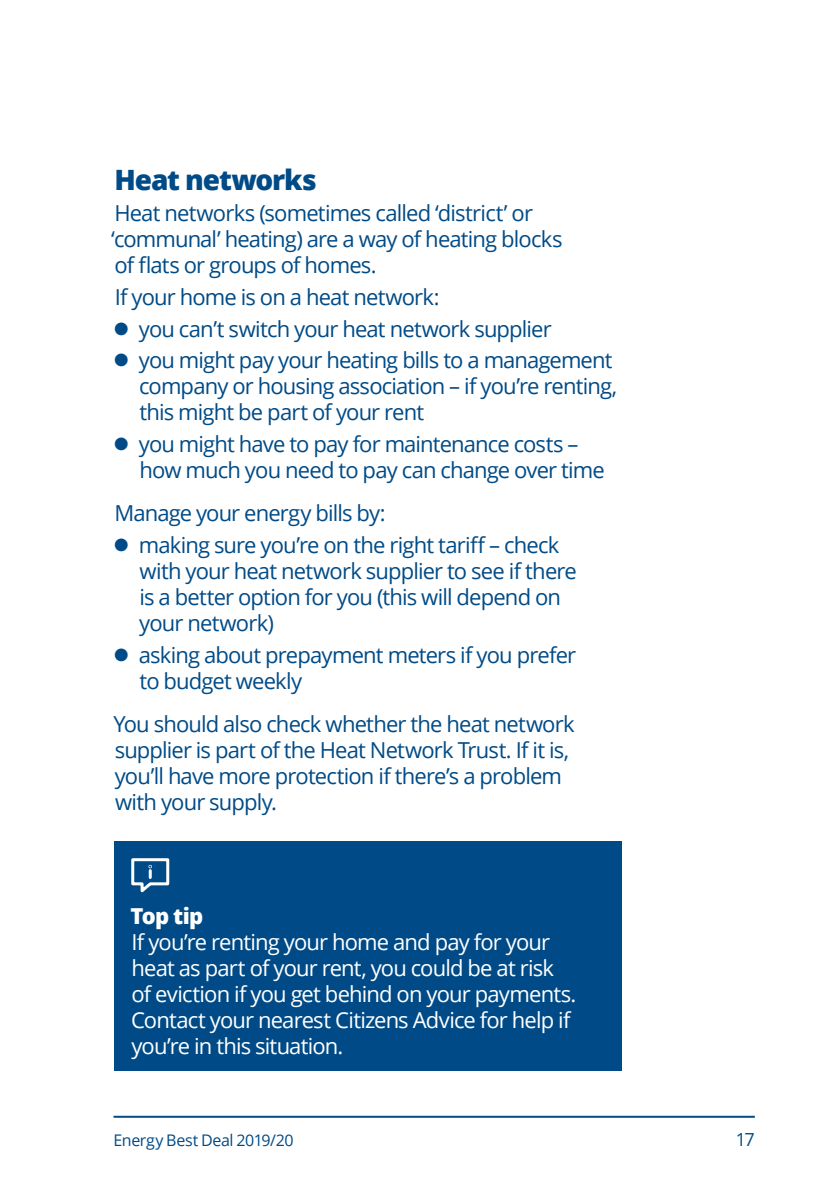
<style>
.page{position:relative;width:840px;height:1191px;background:#fff}
.page>*{position:absolute;margin:0;border:0;box-sizing:border-box;transform-origin:0 0}
.t1{font:800 28px "Open Sans";letter-spacing:-.04em;color:#004b87}
.t2{font:22px/26px "Open Sans";letter-spacing:-.04em;color:#004b87}
.t3{font:22px/26px "Open Sans";letter-spacing:-.04em;color:#fff}
.t4{font:800 22px "Open Sans";letter-spacing:-.035em;color:#fff}
.t5{font:18px "Open Sans";color:#004b87}
.t6{font:16px "Open Sans";letter-spacing:-.025em;color:#004b87}
</style>
<div class="page">
<div style="left:114px;top:841px;width:507px;height:230px;background:#004b87"></div>
<svg style="left:131px;top:858px;width:39px;height:35px"></svg>
<hr style="left:113px;top:1115px;width:641px;height:2px;background:#004b87">
<p class="t1" style="left:114px;top:158px;width:204px">Heat networks</p>
<p class="t2" style="left:111px;top:200px;width:452px">Heat networks (sometimes called ‘district’ or ‘communal’ heating) are a way of heating blocks of flats or groups of homes.</p>
<p class="t2" style="left:115px;top:283px;width:326px">If your home is on a heat network:</p>
<p class="t2" style="left:113px;top:315px;width:440px">● you can’t switch your heat network supplier</p>
<p class="t2" style="left:139px;top:347px;width:479px;text-indent:-26px">● you might pay your heating bills to a management company or housing association – if you’re renting, this might be part of your rent</p>
<p class="t2" style="left:139px;top:430px;width:466px;text-indent:-26px">● you might have to pay for maintenance costs – how much you need to pay can change over time</p>
<p class="t2" style="left:114px;top:499px;width:273px">Manage your energy bills by:</p>
<p class="t2" style="left:139px;top:531px;width:439px;text-indent:-26px">● making sure you’re on the right tariff – check with your heat network supplier to see if there is a better option for you (this will depend on your network)</p>
<p class="t2" style="left:139px;top:641px;width:438px;text-indent:-26px">● asking about prepayment meters if you prefer to budget weekly</p>
<p class="t2" style="left:113px;top:710px;width:462px">You should also check whether the heat network supplier is part of the Heat Network Trust. If it is, you’ll have more protection if there’s a problem with your supply.</p>
<p class="t4" style="left:130px;top:899px;width:74px">Top tip</p>
<p class="t3" style="left:131px;top:928px;width:446px">If you’re renting your home and pay for your heat as part of your rent, you could be at risk of eviction if you get behind on your payments.<br>Contact your nearest Citizens Advice for help if you’re in this situation.</p>
<p class="t6" style="left:113px;top:1129px;width:182px">Energy Best Deal 2019/20</p>
<p class="t5" style="left:735px;top:1127px;width:20px">17</p>
</div>
